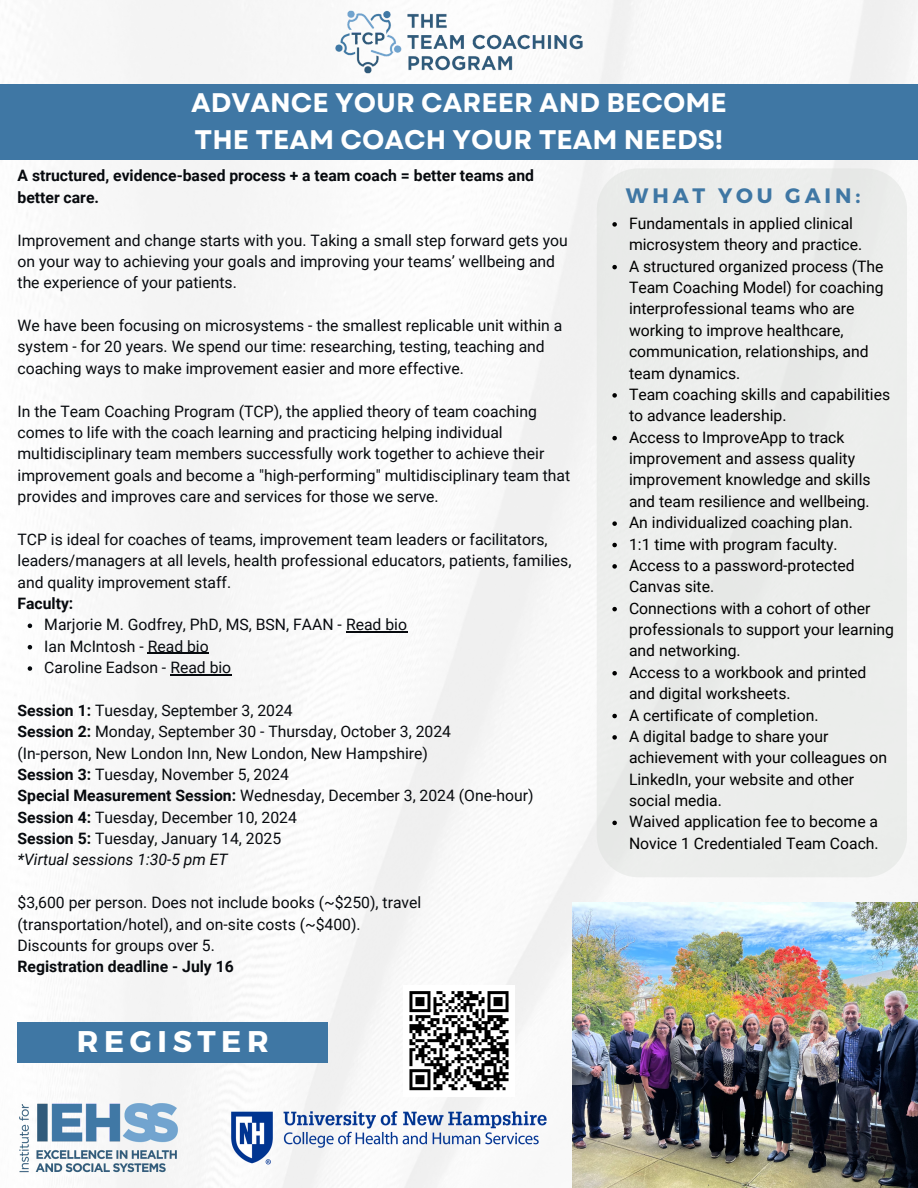
<style>
.page{position:relative;width:918px;height:1188px;background:#fff}
.page>*{position:absolute;margin:0;border:0;box-sizing:border-box;transform-origin:0 0}
.t1{font:700 29.85px "Montserrat";letter-spacing:.185em;color:#fff}
.t2{font:700 26.85px/37.2px "Garet";color:#fff}
.t3{font:700 20.85px "Montserrat";letter-spacing:.185em;color:#3f77a4}
.t4{font:15.75px/21.3px "Roboto";color:#070a0e}
.t5{font:15.75px/21.3px "Roboto";color:#000}
.t6{font:700 15.75px/21.3px "Roboto";color:#070a0e}
.t7{font:italic 15.75px "Roboto";color:#070a0e}
.s1{font-weight:700}
</style>
<div class="page">
<img style="left:0;top:0;width:918px;height:1188px">
<div style="left:0;top:85px;width:918px;height:75px;background:#3f77a4"></div>
<img style="left:573px;top:902px;width:345px;height:286px">
<div style="left:597px;top:168px;width:310px;height:709px;background:#ecedec"></div>
<div style="left:18px;top:1022px;width:310px;height:41px;background:#3f77a4"></div>
<div style="left:403px;top:985px;width:112px;height:111px;background:#fff"></div>
<svg style="left:409px;top:991px;width:100px;height:100px"></svg>
<img style="left:18px;top:1102px;width:163px;height:72px">
<img style="left:232px;top:1112px;width:315px;height:62px">
<img style="left:336px;top:11px;width:246px;height:63px">
<svg style="left:28px;top:624px;width:4px;height:4px"></svg>
<hr style="left:346px;top:631px;width:61px;height:2px;background:#070a0e">
<svg style="left:28px;top:645px;width:4px;height:4px"></svg>
<hr style="left:148px;top:653px;width:61px;height:1px;background:#070a0e">
<svg style="left:28px;top:666px;width:4px;height:5px"></svg>
<hr style="left:170px;top:674px;width:61px;height:1px;background:#070a0e">
<svg style="left:612px;top:222px;width:5px;height:5px"></svg>
<svg style="left:612px;top:265px;width:5px;height:4px"></svg>
<svg style="left:612px;top:393px;width:5px;height:5px"></svg>
<svg style="left:612px;top:436px;width:5px;height:4px"></svg>
<svg style="left:612px;top:521px;width:5px;height:5px"></svg>
<svg style="left:612px;top:543px;width:5px;height:4px"></svg>
<svg style="left:612px;top:564px;width:5px;height:5px"></svg>
<svg style="left:612px;top:607px;width:5px;height:4px"></svg>
<svg style="left:612px;top:671px;width:5px;height:5px"></svg>
<svg style="left:612px;top:714px;width:5px;height:4px"></svg>
<svg style="left:612px;top:735px;width:5px;height:5px"></svg>
<svg style="left:612px;top:821px;width:5px;height:4px"></svg>
<p class="t2" style="left:191px;top:84px;width:537px">ADVANCE YOUR CAREER AND BECOME<br>THE TEAM COACH YOUR TEAM NEEDS!</p>
<p class="t6" style="left:18px;top:165px;width:518px">A structured, evidence-based process + a team coach = better teams and better care.</p>
<p class="t4" style="left:18px;top:230px;width:552px">Improvement and change starts with you. Taking a small step forward gets you on your way to achieving your goals and improving your teams’ wellbeing and the experience of your patients.</p>
<p class="t4" style="left:18px;top:315px;width:546px">We have been focusing on microsystems - the smallest replicable unit within a system - for 20 years. We spend our time: researching, testing, teaching and coaching ways to make improvement easier and more effective.</p>
<p class="t4" style="left:18px;top:401px;width:554px">In the Team Coaching Program (TCP), the applied theory of team coaching comes to life with the coach learning and practicing helping individual multidisciplinary team members successfully work together to achieve their improvement goals and become a "high-performing" multidisciplinary team that provides and improves care and services for those we serve.</p>
<p class="t4" style="left:18px;top:529px;width:555px">TCP is ideal for coaches of teams, improvement team leaders or facilitators, leaders/managers at all levels, health professional educators, patients, families, and quality improvement staff.</p>
<p class="t6" style="left:18px;top:593px;width:57px">Faculty:</p>
<p class="t4" style="left:44px;top:614px;width:364px">Marjorie M. Godfrey, PhD, MS, BSN, FAAN - Read bio</p>
<p class="t4" style="left:44px;top:636px;width:166px">Ian McIntosh - Read bio</p>
<p class="t4" style="left:44px;top:657px;width:189px">Caroline Eadson - Read bio</p>
<p class="t4" style="left:18px;top:700px;width:277px"><span class="s1">Session 1:</span> Tuesday, September 3, 2024</p>
<p class="t4" style="left:18px;top:721px;width:435px"><span class="s1">Session 2:</span> Monday, September 30 - Thursday, October 3, 2024</p>
<p class="t4" style="left:18px;top:743px;width:412px">(In-person, New London Inn, New London, New Hampshire)</p>
<p class="t4" style="left:18px;top:764px;width:273px"><span class="s1">Session 3:</span> Tuesday, November 5, 2024</p>
<p class="t4" style="left:18px;top:785px;width:517px"><span class="s1">Special Measurement Session:</span> Wednesday, December 3, 2024 (One-hour)</p>
<p class="t4" style="left:18px;top:807px;width:281px"><span class="s1">Session 4:</span> Tuesday, December 10, 2024</p>
<p class="t4" style="left:18px;top:828px;width:265px"><span class="s1">Session 5:</span> Tuesday, January 14, 2025</p>
<p class="t7" style="left:18px;top:851px;width:212px">*Virtual sessions 1:30-5 pm ET</p>
<p class="t4" style="left:18px;top:892px;width:405px">$3,600 per person. Does not include books (~$250), travel (transportation/hotel), and on-site costs (~$400).</p>
<p class="t4" style="left:18px;top:935px;width:199px">Discounts for groups over 5.</p>
<h1 class="t6" style="left:18px;top:956px;width:218px">Registration deadline - July 16</h1>
<p class="t1" style="left:77px;top:1022px;width:193px">REGISTER</p>
<p class="t3" style="left:626px;top:182px;width:236px">WHAT YOU GAIN:</p>
<p class="t5" style="left:629px;top:213px;width:235px">Fundamentals in applied clinical microsystem theory and practice.</p>
<p class="t5" style="left:629px;top:256px;width:256px">A structured organized process (The<br>Team Coaching Model) for coaching interprofessional teams who are working to improve healthcare, communication, relationships, and team dynamics.</p>
<p class="t5" style="left:629px;top:384px;width:263px">Team coaching skills and capabilities to advance leadership.</p>
<p class="t5" style="left:629px;top:427px;width:243px">Access to ImproveApp to track improvement and assess quality improvement knowledge and skills and team resilience and wellbeing.</p>
<p class="t5" style="left:629px;top:512px;width:225px">An individualized coaching plan.</p>
<p class="t5" style="left:629px;top:533px;width:210px">1:1 time with program faculty.</p>
<p class="t5" style="left:629px;top:555px;width:227px">Access to a password-protected<br>Canvas site.</p>
<p class="t5" style="left:629px;top:598px;width:267px">Connections with a cohort of other professionals to support your learning and networking.</p>
<p class="t5" style="left:629px;top:662px;width:239px">Access to a workbook and printed and digital worksheets.</p>
<p class="t5" style="left:629px;top:704px;width:191px">A certificate of completion.</p>
<p class="t5" style="left:629px;top:726px;width:260px">A digital badge to share your achievement with your colleagues on<br>LinkedIn, your website and other social media.</p>
<p class="t5" style="left:629px;top:811px;width:251px">Waived application fee to become a<br>Novice 1 Credentialed Team Coach.</p>
</div>
